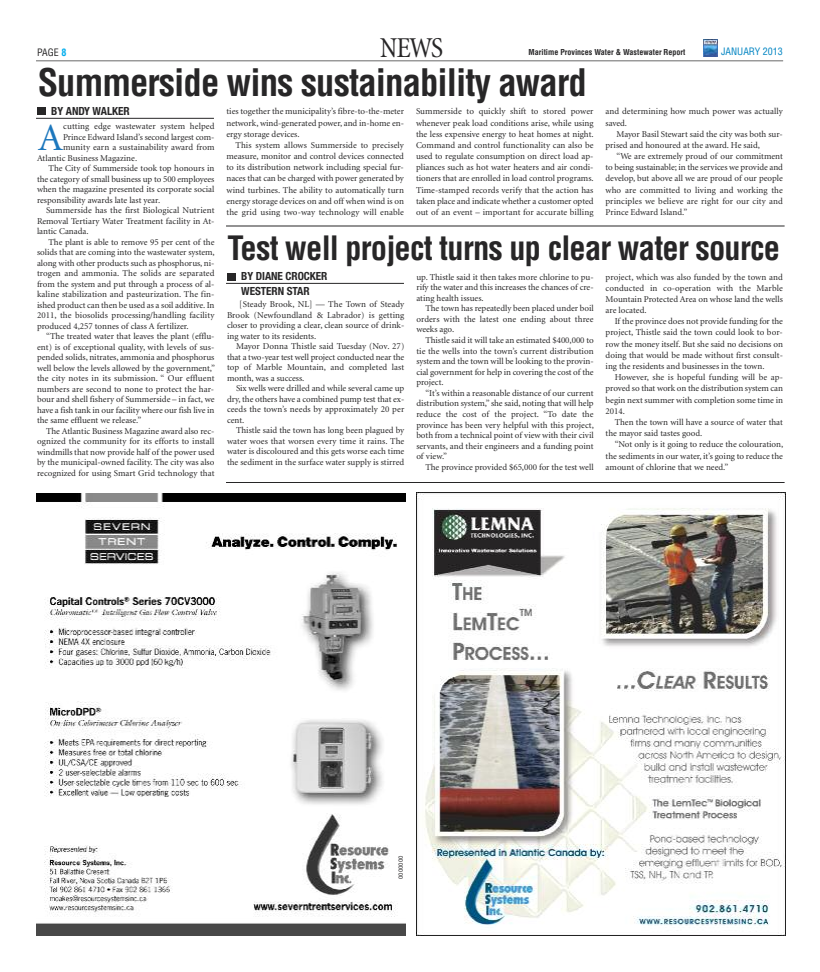
<style>
.page{position:relative;width:820px;height:972px;background:#fff}
.page>*{position:absolute;margin:0;border:0;box-sizing:border-box;transform-origin:0 0}
.t1{font:38.6px "Minion";color:#1c77bd}
.t2{font:700 condensed 37px "Helvetica";letter-spacing:-.025em;color:#272627}
.t3{font:700 condensed 32.8px "Helvetica";letter-spacing:-.025em;color:#272627}
.t4{font:condensed 29.3px "Minion";color:#272627}
.t5{font:700 condensed 11.2px/15px "Helvetica Neue";letter-spacing:-.005em;color:#272627}
.t6{font:condensed 10px "Helvetica";color:#0084c2}
.t7{font:condensed 10px "Helvetica";color:#272627}
.t8{font:9px/11.2px "Minion";color:#272627;text-align:justify}
.t9{font:700 condensed 8px "Helvetica";color:#272627}
.t10{font:6px "Helvetica";color:#272627}
.s1{font-weight:700;color:#00aded}
</style>
<div class="page">
<img style="left:703px;top:39px;width:14px;height:18px">
<hr style="left:36px;top:60px;width:746px;height:1px;background:#939393">
<img style="left:36px;top:494px;width:369px;height:442px">
<img style="left:416px;top:493px;width:369px;height:442px">
<hr style="left:36px;top:118px;width:178px;height:1px;background:#272627">
<div style="left:37px;top:108px;width:8px;height:7px;background:#272627"></div>
<hr style="left:226px;top:226px;width:558px;height:1px;background:#272627">
<hr style="left:226px;top:283px;width:178px;height:1px;background:#272627">
<div style="left:227px;top:273px;width:8px;height:7px;background:#272627"></div>
<hr style="left:226px;top:482px;width:558px;height:1px;background:#272627">
<p class="t7" style="left:37px;top:47px;width:31px">PAGE <span class="s1">8</span></p>
<h3 class="t4" style="left:380px;top:36px;width:65px">NEWS</h3>
<p class="t9" style="left:528px;top:48px;width:158px">Maritime Provinces Water &amp; Wastewater Report</p>
<p class="t6" style="left:721px;top:46px;width:63px">JANUARY 2013</p>
<h2 class="t2" style="left:38px;top:61px;width:550px">Summerside wins sustainability award</h2>
<p class="t5" style="left:51px;top:104px;width:80px">BY ANDY WALKER</p>
<h1 class="t1" style="left:38px;top:123px;width:26px">A</h1>
<p class="t8" style="left:63px;top:121px;width:153px">cutting edge wastewater system helped</p>
<p class="t8" style="left:63px;top:132px;width:153px">Prince Edward Island’s second largest com-</p>
<p class="t8" style="left:63px;top:142px;width:153px">munity earn a sustainability award from</p>
<p class="t8" style="left:37px;top:153px;width:102px">Atlantic Business Magazine.</p>
<p class="t8" style="left:49px;top:163px;width:167px">The City of Summerside took top honours in</p>
<p class="t8" style="left:37px;top:174px;width:179px">the category of small business up to 500 employees</p>
<p class="t8" style="left:37px;top:184px;width:179px">when the magazine presented its corporate social</p>
<p class="t8" style="left:37px;top:195px;width:125px">responsibility awards late last year.</p>
<p class="t8" style="left:46px;top:205px;width:170px">Summerside has the first Biological Nutrient</p>
<p class="t8" style="left:37px;top:216px;width:179px">Removal Tertiary Water Treatment facility in At-</p>
<p class="t8" style="left:37px;top:226px;width:53px">lantic Canada.</p>
<p class="t8" style="left:48px;top:237px;width:167px">The plant is able to remove 95 per cent of the</p>
<p class="t8" style="left:37px;top:247px;width:179px">solids that are coming into the wastewater system,</p>
<p class="t8" style="left:37px;top:258px;width:179px">along with other products such as phosphorus, ni-</p>
<p class="t8" style="left:37px;top:268px;width:179px">trogen and ammonia. The solids are separated</p>
<p class="t8" style="left:37px;top:279px;width:179px">from the system and put through a process of al-</p>
<p class="t8" style="left:37px;top:289px;width:179px">kaline stabilization and pasteurization. The fin-</p>
<p class="t8" style="left:37px;top:300px;width:179px">ished product can then be used as a soil additive. In</p>
<p class="t8" style="left:37px;top:310px;width:179px">2011, the biosolids processing/handling facility</p>
<p class="t8" style="left:37px;top:321px;width:153px">produced 4,257 tonnes of class A fertilizer.</p>
<p class="t8" style="left:46px;top:331px;width:170px">“The treated water that leaves the plant (efflu-</p>
<p class="t8" style="left:37px;top:342px;width:179px">ent) is of exceptional quality, with levels of sus-</p>
<p class="t8" style="left:37px;top:352px;width:179px">pended solids, nitrates, ammonia and phosphorus</p>
<p class="t8" style="left:37px;top:363px;width:179px">well below the levels allowed by the government,”</p>
<p class="t8" style="left:37px;top:373px;width:179px">the city notes in its submission. “ Our effluent</p>
<p class="t8" style="left:37px;top:384px;width:179px">numbers are second to none to protect the har-</p>
<p class="t8" style="left:37px;top:394px;width:179px">bour and shell fishery of Summerside – in fact, we</p>
<p class="t8" style="left:37px;top:405px;width:179px">have a fish tank in our facility where our fish live in</p>
<p class="t8" style="left:37px;top:415px;width:106px">the same effluent we release.”</p>
<p class="t8" style="left:46px;top:426px;width:170px">The Atlantic Business Magazine award also rec-</p>
<p class="t8" style="left:37px;top:436px;width:179px">ognized the community for its efforts to install</p>
<p class="t8" style="left:37px;top:447px;width:179px">windmills that now provide half of the power used</p>
<p class="t8" style="left:37px;top:457px;width:179px">by the municipal-owned facility. The city was also</p>
<p class="t8" style="left:37px;top:468px;width:179px">recognized for using Smart Grid technology that</p>
<p class="t8" style="left:226px;top:107px;width:179px">ties together the municipality’s fibre-to-the-meter network, wind-generated power, and in-home en&shy;ergy storage devices.</p>
<p class="t8" style="left:226px;top:140px;width:179px;text-indent:9px">This system allows Summerside to precisely measure, monitor and control devices connected to its distribution network including special fur&shy;naces that can be charged with power generated by wind turbines. The ability to automatically turn energy storage devices on and off when wind is on the grid using two-way technology will enable</p>
<p class="t8" style="left:416px;top:107px;width:179px">Summerside to quickly shift to stored power whenever peak load conditions arise, while using the less expensive energy to heat homes at night.<br>Command and control functionality can also be used to regulate consumption on direct load ap&shy;pliances such as hot water heaters and air condi&shy;tioners that are enrolled in load control programs.<br>Time-stamped records verify that the action has taken place and indicate whether a customer opted out of an event – important for accurate billing</p>
<p class="t8" style="left:605px;top:107px;width:179px">and determining how much power was actually saved.</p>
<p class="t8" style="left:605px;top:129px;width:179px;text-indent:11px">Mayor Basil Stewart said the city was both sur&shy;prised and honoured at the award. He said,</p>
<p class="t8" style="left:605px;top:151px;width:179px;text-indent:11px">“We are extremely proud of our commitment to being sustainable; in the services we provide and develop, but above all we are proud of our people who are committed to living and working the principles we believe are right for our city and Prince Edward Island.”</p>
<h3 class="t3" style="left:227px;top:229px;width:554px">Test well project turns up clear water source</h3>
<p class="t5" style="left:241px;top:270px;width:88px">BY DIANE CROCKER<br>WESTERN STAR</p>
<p class="t8" style="left:227px;top:300px;width:179px;line-height:10.5px;text-indent:12px">[Steady Brook, NL] — The Town of Steady Brook (Newfoundland &amp; Labrador) is getting closer to providing a clear, clean source of drink&shy;ing water to its residents.</p>
<p class="t8" style="left:227px;top:342px;width:179px;line-height:10.5px;text-indent:9px">Mayor Donna Thistle said Tuesday (Nov. 27) that a two-year test well project conducted near the top of Marble Mountain, and completed last month, was a success.</p>
<p class="t8" style="left:227px;top:384px;width:179px;line-height:10.5px;text-indent:9px">Six wells were drilled and while several came up dry, the others have a combined pump test that ex&shy;ceeds the town’s needs by approximately 20 per cent.</p>
<p class="t8" style="left:227px;top:426px;width:179px;line-height:10.5px;text-indent:9px">Thistle said the town has long been plagued by water woes that worsen every time it rains. The water is discoloured and this gets worse each time the sediment in the surface water supply is stirred</p>
<p class="t8" style="left:416px;top:272px;width:179px;line-height:10.6px">up. Thistle said it then takes more chlorine to pu&shy;rify the water and this increases the chances of cre&shy;ating health issues.</p>
<p class="t8" style="left:416px;top:304px;width:179px;line-height:10.6px;text-indent:9px">The town has repeatedly been placed under boil orders with the latest one ending about three weeks ago.</p>
<p class="t8" style="left:416px;top:336px;width:179px;line-height:10.6px;text-indent:9px">Thistle said it will take an estimated $400,000 to tie the wells into the town’s current distribution system and the town will be looking to the provin&shy;cial government for help in covering the cost of the project.</p>
<p class="t8" style="left:416px;top:388px;width:179px;line-height:10.6px;text-indent:9px">“It’s within a reasonable distance of our current distribution system,” she said, noting that will help reduce the cost of the project. “To date the province has been very helpful with this project, both from a technical point of view with their civil servants, and their engineers and a funding point of view.”</p>
<p class="t8" style="left:425px;top:462px;width:170px">The province provided $65,000 for the test well</p>
<p class="t8" style="left:605px;top:272px;width:179px">project, which was also funded by the town and conducted in co-operation with the Marble Mountain Protected Area on whose land the wells are located.</p>
<p class="t8" style="left:605px;top:317px;width:179px;text-indent:9px">If the province does not provide funding for the project, Thistle said the town could look to bor&shy;row the money itself. But she said no decisions on doing that would be made without first consult&shy;ing the residents and businesses in the town.</p>
<p class="t8" style="left:605px;top:373px;width:179px;text-indent:9px">However, she is hopeful funding will be ap&shy;proved so that work on the distribution system can begin next summer with completion some time in 2014.</p>
<p class="t8" style="left:605px;top:417px;width:179px;text-indent:9px">Then the town will have a source of water that the mayor said tastes good.</p>
<p class="t8" style="left:605px;top:440px;width:179px;text-indent:9px">“Not only is it going to reduce the colouration, the sediments in our water, it’s going to reduce the amount of chlorine that we need.”</p>
<p class="t10" style="left:398px;top:879px;width:25px;rotate:-90deg">0000000</p>
</div>
